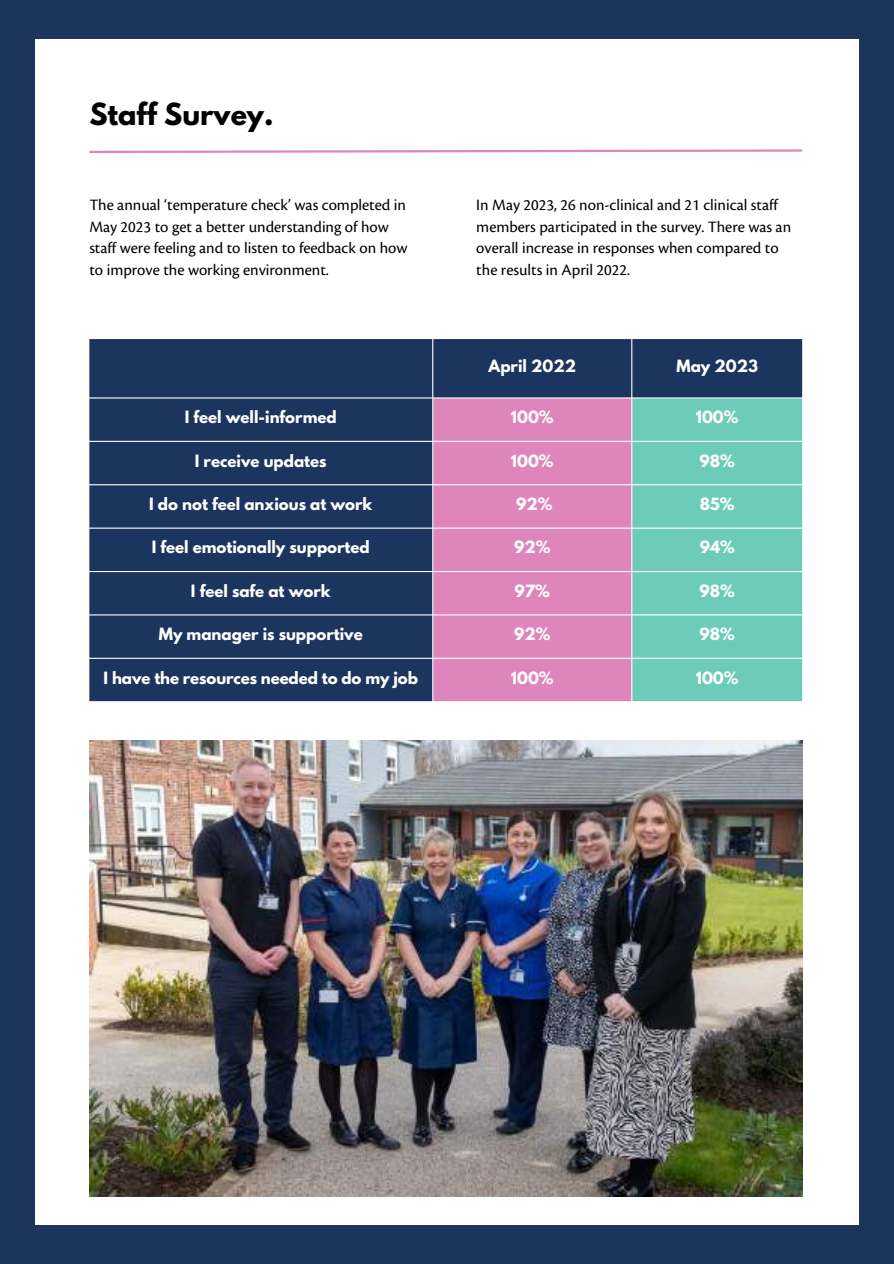
<style>
.page{position:relative;width:894px;height:1264px;background:#fff}
.page>*{position:absolute;margin:0;border:0;box-sizing:border-box;transform-origin:0 0}
.t1{font:700 27px "League Spartan";color:#000}
.t2{font:16.5px/21.3px "Cronos Pro";color:#000}
.t3{font:700 15px "League Spartan";color:#fff}
</style>
<div class="page">
<div style="left:0;top:0;width:893px;height:1263px;background:#1c355e"></div>
<div style="left:35px;top:39px;width:823px;height:1185px;background:#fff"></div>
<svg style="left:89px;top:149px;width:714px;height:4px"></svg>
<div style="left:89px;top:339px;width:712px;height:362px;background:#1c355e"></div>
<div style="left:433px;top:398px;width:198px;height:303px;background:#de85bb"></div>
<div style="left:632px;top:398px;width:169px;height:303px;background:#6cccb9"></div>
<img style="left:89px;top:740px;width:712px;height:456px">
<h1 class="t1" style="left:89px;top:101px;width:185px">Staff Survey.</h1>
<p class="t2" style="left:89px;top:195px;width:319px">The annual ‘temperature check’ was completed in May 2023 to get a better understanding of how staff were feeling and to listen to feedback on how to improve the working environment.</p>
<p class="t2" style="left:476px;top:195px;width:316px">In May 2023, 26 non-clinical and 21 clinical staff members participated in the survey. There was an overall increase in responses when compared to the results in April 2022.</p>
<p class="t3" style="left:488px;top:358px;width:89px">April 2022</p>
<p class="t3" style="left:676px;top:358px;width:83px">May 2023</p>
<p class="t3" style="left:185px;top:410px;width:153px">I feel well-informed</p>
<p class="t3" style="left:510px;top:410px;width:44px">100%</p>
<p class="t3" style="left:695px;top:410px;width:44px">100%</p>
<p class="t3" style="left:195px;top:453px;width:133px">I receive updates</p>
<p class="t3" style="left:510px;top:453px;width:44px">100%</p>
<p class="t3" style="left:699px;top:453px;width:37px">98%</p>
<p class="t3" style="left:149px;top:496px;width:224px">I do not feel anxious at work</p>
<p class="t3" style="left:516px;top:496px;width:38px">92%</p>
<p class="t3" style="left:699px;top:496px;width:36px">85%</p>
<p class="t3" style="left:152px;top:540px;width:220px">I feel emotionally supported</p>
<p class="t3" style="left:514px;top:540px;width:38px">92%</p>
<p class="t3" style="left:699px;top:540px;width:37px">94%</p>
<p class="t3" style="left:191px;top:583px;width:141px">I feel safe at work</p>
<p class="t3" style="left:514px;top:583px;width:37px">97%</p>
<p class="t3" style="left:699px;top:583px;width:37px">98%</p>
<p class="t3" style="left:159px;top:626px;width:205px">My manager is supportive</p>
<p class="t3" style="left:514px;top:626px;width:38px">92%</p>
<p class="t3" style="left:699px;top:626px;width:37px">98%</p>
<p class="t3" style="left:104px;top:670px;width:316px">I have the resources needed to do my job</p>
<p class="t3" style="left:510px;top:670px;width:44px">100%</p>
<p class="t3" style="left:695px;top:670px;width:44px">100%</p>
</div>
